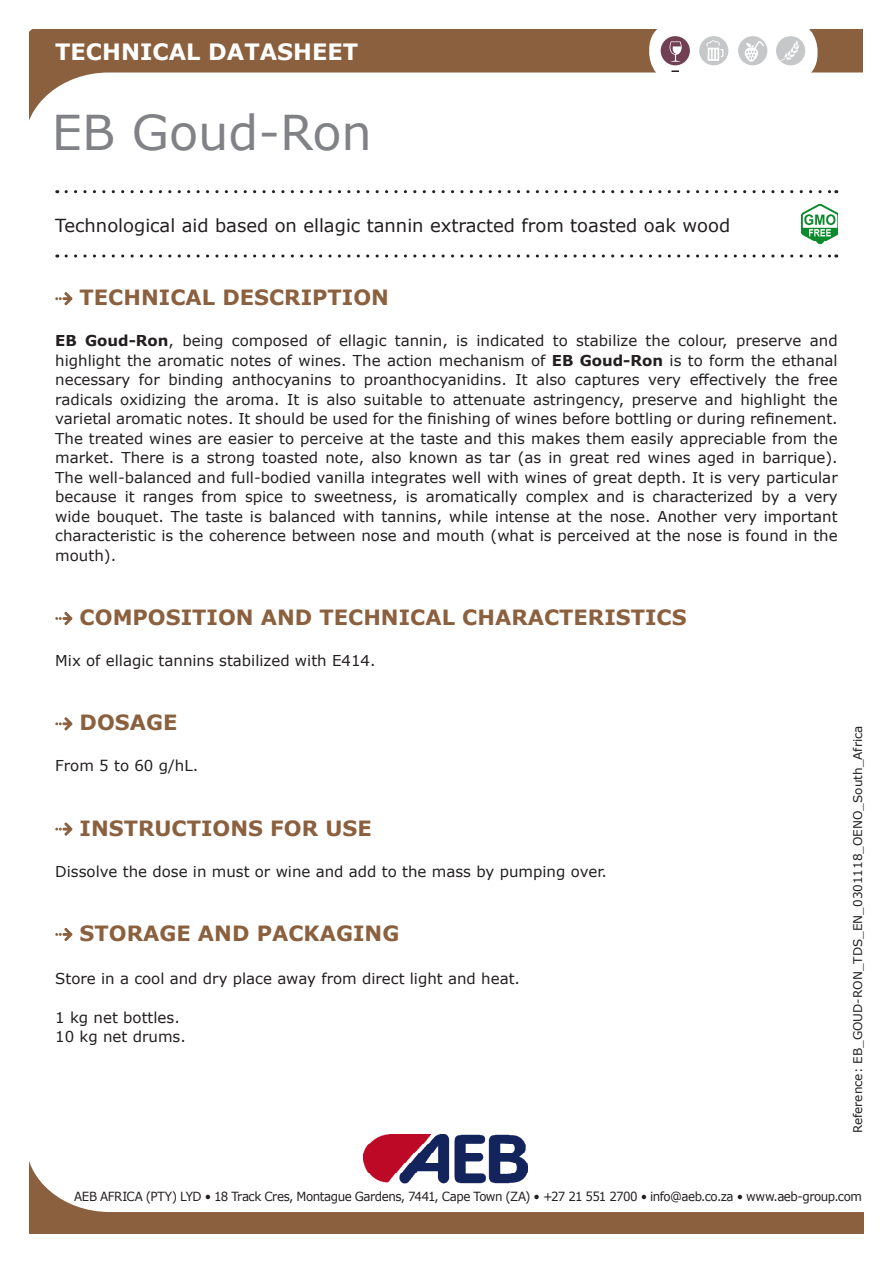
<style>
.page{position:relative;width:893px;height:1263px;background:#fff}
.page>*{position:absolute;margin:0;border:0;box-sizing:border-box;transform-origin:0 0}
.t1{font:48px "Verdana";color:#808285}
.t2{font:700 22.5px "Verdana";color:#fff}
.t3{font:700 21px "Verdana";color:#8b603e}
.t4{font:18px "Verdana";color:#231f20}
.t5{font:15px/19.5px "Verdana";color:#231f20;text-align:justify}
.t6{font:12.6px "Verdana";letter-spacing:-.035em;color:#231f20;scale:.94 1}
.t7{font:12px "Verdana";color:#231f20}
.s1{font-weight:700}
</style>
<div class="page">
<svg style="left:30px;top:1164px;width:834px;height:69px"></svg>
<svg style="left:66px;top:190px;width:771px;height:3px"></svg>
<svg style="left:66px;top:254px;width:771px;height:4px"></svg>
<svg style="left:29px;top:30px;width:834px;height:91px"></svg>
<svg style="left:649px;top:21px;width:167px;height:61px"></svg>
<div style="left:650px;top:22px;width:167px;height:60px;background:#fff;border-radius:28px"></div>
<svg style="left:671px;top:70px;width:8px;height:2px"></svg>
<div style="left:776px;top:36px;width:29px;height:29px;background:#c6c7c8;border-radius:50%"></div>
<svg style="left:780px;top:40px;width:20px;height:21px"></svg>
<div style="left:738px;top:36px;width:29px;height:29px;background:#c6c7c8;border-radius:50%"></div>
<div style="left:661px;top:36px;width:29px;height:29px;background:#724053;border-radius:50%"></div>
<div style="left:699px;top:36px;width:29px;height:29px;background:#c6c7c8;border-radius:50%"></div>
<svg style="left:706px;top:40px;width:17px;height:21px"></svg>
<svg style="left:670px;top:41px;width:12px;height:21px"></svg>
<svg style="left:745px;top:41px;width:19px;height:21px"></svg>
<img style="left:363px;top:1134px;width:165px;height:49px">
<svg style="left:55px;top:292px;width:17px;height:13px"></svg>
<svg style="left:55px;top:612px;width:17px;height:13px"></svg>
<svg style="left:55px;top:717px;width:17px;height:13px"></svg>
<svg style="left:55px;top:822px;width:17px;height:14px"></svg>
<svg style="left:55px;top:928px;width:17px;height:13px"></svg>
<img style="left:802px;top:204px;width:36px;height:39px">
<h2 class="t2" style="left:55px;top:36px;width:304px">TECHNICAL DATASHEET</h2>
<p class="t1" style="left:52px;top:100px;width:322px">EB Goud-Ron</p>
<p class="t4" style="left:55px;top:213px;width:676px">Technological aid based on ellagic tannin extracted from toasted oak wood</p>
<p class="t3" style="left:80px;top:283px;width:311px">TECHNICAL DESCRIPTION</p>
<p class="t5" style="left:55px;top:331px;width:784px"><span class="s1">EB Goud-Ron</span>, being composed of ellagic tannin, is indicated to stabilize the colour, preserve and highlight the aromatic notes of wines. The action mechanism of <span class="s1">EB Goud-Ron</span> is to form the ethanal necessary for binding anthocyanins to proanthocyanidins. It also captures very effectively the free radicals oxidizing the aroma. It is also suitable to attenuate astringency, preserve and highlight the varietal aromatic notes. It should be used for the finishing of wines before bottling or during refinement.</p>
<p class="t5" style="left:55px;top:428px;width:784px">The treated wines are easier to perceive at the taste and this makes them easily appreciable from the market. There is a strong toasted note, also known as tar (as in great red wines aged in barrique).<br>The well-balanced and full-bodied vanilla integrates well with wines of great depth. It is very particular because it ranges from spice to sweetness, is aromatically complex and is characterized by a very wide bouquet. The taste is balanced with tannins, while intense at the nose. Another very important characteristic is the coherence between nose and mouth (what is perceived at the nose is found in the mouth).</p>
<p class="t3" style="left:80px;top:602px;width:608px">COMPOSITION AND TECHNICAL CHARACTERISTICS</p>
<p class="t5" style="left:55px;top:651px;width:322px">Mix of ellagic tannins stabilized with E414.</p>
<p class="t3" style="left:80px;top:708px;width:99px">DOSAGE</p>
<p class="t5" style="left:55px;top:756px;width:144px">From 5 to 60 g/hL.</p>
<p class="t3" style="left:80px;top:813px;width:294px">INSTRUCTIONS FOR USE</p>
<p class="t5" style="left:55px;top:861px;width:553px">Dissolve the dose in must or wine and add to the mass by pumping over.</p>
<p class="t3" style="left:80px;top:918px;width:321px">STORAGE AND PACKAGING</p>
<p class="t5" style="left:55px;top:968px;width:466px">Store in a cool and dry place away from direct light and heat.</p>
<p class="t5" style="left:55px;top:1007px;width:126px">1 kg net bottles.</p>
<p class="t5" style="left:55px;top:1027px;width:132px">10 kg net drums.</p>
<p class="t7" style="left:850px;top:1133px;width:409px;rotate:-90deg">Reference: EB_GOUD-RON_TDS_EN_0301118_OENO_South_Africa</p>
<p class="t6" style="left:74px;top:1187px;width:839px">AEB AFRICA (PTY) LYD • 18 Track Cres, Montague Gardens, 7441, Cape Town (ZA) • +27 21 551 2700 • info@aeb.co.za • www.aeb-group.com</p>
</div>
